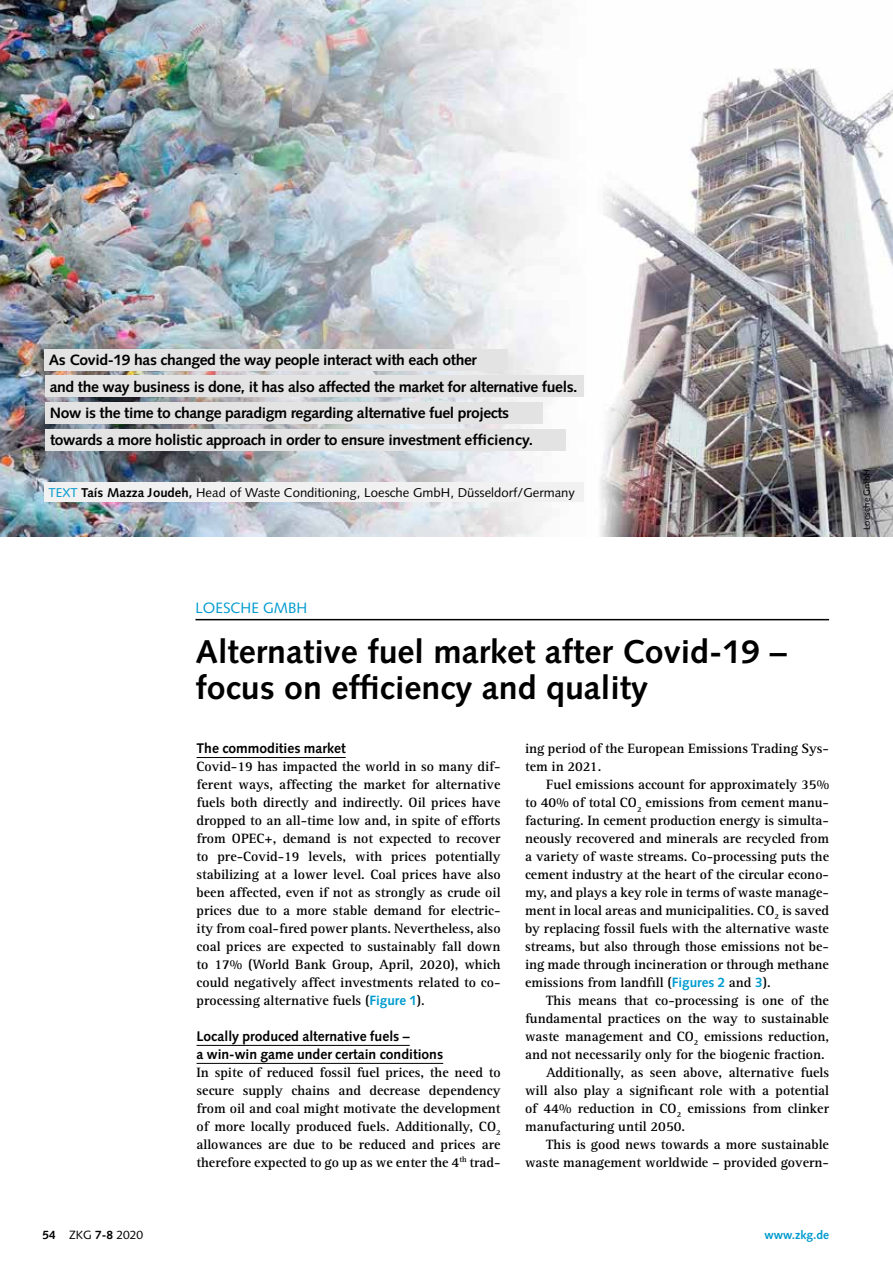
<style>
.page{position:relative;width:893px;height:1263px;background:#fff}
.page>*{position:absolute;margin:0;border:0;box-sizing:border-box;transform-origin:0 0}
.t1{font:700 33px/36px "Syntax LT Std";color:#000}
.t2{font:700 15px/26.7px "Syntax LT Std";letter-spacing:-.025em;color:#000;scale:1.05 1}
.t3{font:15px "Syntax LT Std";color:#009bcf}
.t4{font:700 13.95px/18px "Rotis Serif Std";color:#000;text-align:justify}
.t5{font:700 13.95px/18px "Syntax LT Std";color:#000}
.t6{font:12.75px "Syntax LT Std";color:#000}
.t7{font:12px "Syntax LT Std";color:#000}
.t8{font:700 12px "Syntax LT Std";color:#009bcf}
.t9{font:9px "Syntax LT Std";color:#000;scale:1.05 1}
.s1{color:#009bcf}
.s2{font-weight:700}
.s3{font-family:"Syntax LT Std";font-size:13.5px;color:#009bcf}
</style>
<div class="page">
<img style="left:0;top:0;width:893px;height:537px">
<hr style="left:197px;top:757px;width:149px;height:1px;background:#000">
<hr style="left:197px;top:1045px;width:213px;height:1px;background:#000">
<hr style="left:197px;top:1063px;width:246px;height:1px;background:#000">
<hr style="left:195px;top:619px;width:634px;height:1px;background:#000">
<div style="left:45px;top:349px;width:463px;height:21px;background:#e3e3e3"></div>
<div style="left:45px;top:376px;width:538px;height:21px;background:#e3e3e3"></div>
<div style="left:45px;top:402px;width:497px;height:21px;background:#e3e3e3"></div>
<div style="left:45px;top:429px;width:520px;height:21px;background:#e3e3e3"></div>
<div style="left:44px;top:482px;width:540px;height:20px;background:#f1f1f1"></div>
<p class="t2" style="left:49px;top:347px;width:505px">As Covid-19 has changed the way people interact with each other<br>and the way business is done, it has also affected the market for alternative fuels.<br>Now is the time to change paradigm regarding alternative fuel projects<br>towards a more holistic approach in order to ensure investment efficiency.</p>
<p class="t6" style="left:48px;top:484px;width:528px"><span class="s1">TEXT</span> <span class="s2">Taís Mazza Joudeh,</span> Head of Waste Conditioning, Loesche GmbH, Düsseldorf/Germany</p>
<p class="t3" style="left:195px;top:599px;width:113px">LOESCHE GMBH</p>
<h1 class="t1" style="left:195px;top:634px;width:593px">Alternative fuel market after Covid-19 – focus on efficiency and quality</h1>
<p class="t5" style="left:197px;top:739px;width:151px">The commodities market</p>
<p class="t4" style="left:197px;top:757px;width:306px">Covid-19 has impacted the world in so many dif&shy;ferent ways, affecting the market for alternative fuels both directly and indirectly. Oil prices have dropped to an all-time low and, in spite of efforts from OPEC+, demand is not expected to recover to pre-Covid-19 levels, with prices potentially stabilizing at a lower level. Coal prices have also been affected, even if not as strongly as crude oil prices due to a more stable demand for electric&shy;ity from coal-fired power plants. Nevertheless, also coal prices are expected to sustainably fall down to 17% (World Bank Group, April, 2020), which could negatively affect investments related to co&shy;processing alternative fuels (<span class="s3">Figure 1</span>).</p>
<p class="t5" style="left:197px;top:1027px;width:248px">Locally produced alternative fuels –<br>a win-win game under certain conditions</p>
<p class="t4" style="left:197px;top:1063px;width:306px">In spite of reduced fossil fuel prices, the need to secure supply chains and decrease dependency from oil and coal might motivate the development of more locally produced fuels. Additionally, CO<sub>2 </sub>allowances are due to be reduced and prices are therefore expected to go up as we enter the 4<sup>th</sup> trad-</p>
<p class="t4" style="left:525px;top:739px;width:306px">ing period of the European Emissions Trading Sys&shy;tem in 2021.</p>
<p class="t4" style="left:525px;top:775px;width:306px;text-indent:21px">Fuel emissions account for approximately 35% to 40% of total CO<sub>2</sub> emissions from cement manu&shy;facturing. In cement production energy is simulta&shy;neously recovered and minerals are recycled from a variety of waste streams. Co-processing puts the cement industry at the heart of the circular econo&shy;my, and plays a key role in terms of waste manage&shy;ment in local areas and municipalities. CO<sub>2</sub> is saved by replacing fossil fuels with the alternative waste streams, but also through those emissions not be&shy;ing made through incineration or through methane emissions from landfill (<span class="s3">Figures 2</span> and <span class="s3">3</span>).</p>
<p class="t4" style="left:546px;top:991px;width:284px">This means that co-processing is one of the</p>
<p class="t4" style="left:525px;top:1009px;width:306px">fundamental practices on the way to sustainable</p>
<p class="t4" style="left:525px;top:1027px;width:306px">waste management and CO<sub>2</sub> emissions reduction,</p>
<p class="t4" style="left:525px;top:1045px;width:301px">and not necessarily only for the biogenic fraction.</p>
<p class="t4" style="left:546px;top:1063px;width:284px">Additionally, as seen above, alternative fuels</p>
<p class="t4" style="left:525px;top:1081px;width:306px">will also play a significant role with a potential</p>
<p class="t4" style="left:525px;top:1099px;width:306px">of 44% reduction in CO<sub>2</sub> emissions from clinker</p>
<p class="t4" style="left:525px;top:1117px;width:162px">manufacturing until 2050.</p>
<p class="t4" style="left:546px;top:1135px;width:284px">This is good news towards a more sustainable</p>
<p class="t4" style="left:525px;top:1153px;width:306px">waste management worldwide – provided govern-</p>
<p class="t7" style="left:43px;top:1227px;width:102px"><span class="s2">54</span> ZKG <span class="s2">7-8</span> 2020</p>
<p class="t8" style="left:764px;top:1228px;width:66px">www.zkg.de</p>
<p class="t9" style="left:861px;top:530px;width:60px;rotate:-90deg">Loesche GmbH</p>
</div>
